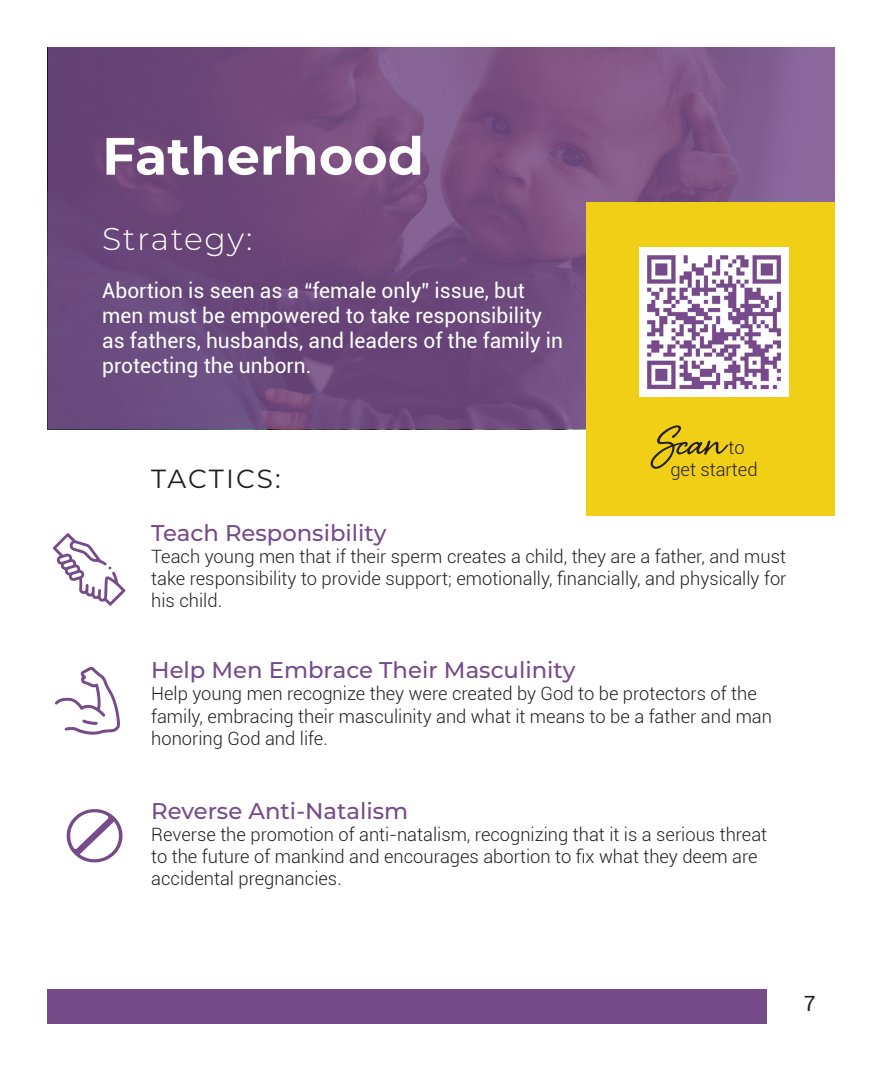
<style>
.page{position:relative;width:882px;height:1071px;background:#fff}
.page>*{position:absolute;margin:0;border:0;box-sizing:border-box;transform-origin:0 0}
.t1{font:700 52.5px "Montserrat";color:#fff}
.paragraph{font:52.5px "Shelby";color:#231f20}
.Strategy_header{font:300 31.5px "Montserrat";letter-spacing:.05em;color:#fff}
.t2{font:26.25px "Montserrat";letter-spacing:.075em;color:#231f20}
.tactic_header{font:500 22.75px "Montserrat";color:#764b8a}
.paragraph-2{font:21px/25.2px "Roboto";color:#fff}
.t3{font:21px "Roboto";color:#231f20}
.paragraph-3{font:300 18.38px/22.1px "Roboto";color:#231f20}
</style>
<div class="page">
<svg style="left:48px;top:47px;width:787px;height:382px;fill:#6f4a7d"></svg>
<div style="left:47px;top:990px;width:720px;height:34px;background:#764b8a"></div>
<div style="left:586px;top:202px;width:249px;height:313px;background:#f0cf16"></div>
<img style="left:640px;top:248px;width:149px;height:149px">
<svg style="left:55px;top:667px;width:65px;height:68px"></svg>
<svg style="left:53px;top:533px;width:72px;height:73px"></svg>
<svg style="left:66px;top:809px;width:57px;height:54px"></svg>
<p class="t1" style="left:102px;top:118px;width:323px">Fatherhood</p>
<p class="Strategy_header" style="left:102px;top:218px;width:152px">Strategy:</p>
<p class="paragraph-2" style="left:102px;top:277px;width:463px">Abortion is seen as a “female only” issue, but men must be empowered to take responsibility as fathers, husbands, and leaders of the family in protecting the unborn.</p>
<p class="paragraph" style="left:657px;top:405px;width:69px">Scan</p>
<p class="paragraph-3" style="left:728px;top:436px;width:18px">to</p>
<p class="paragraph-3" style="left:670px;top:458px;width:89px">get started</p>
<p class="t2" style="left:151px;top:461px;width:131px">TACTICS:</p>
<p class="tactic_header" style="left:151px;top:517px;width:237px">Teach Responsibility</p>
<p class="paragraph-3" style="left:151px;top:545px;width:637px;text-align:justify">Teach young men that if their sperm creates a child, they are a father, and must take responsibility to provide support; emotionally, financially, and physically for his child.</p>
<p class="tactic_header" style="left:151px;top:654px;width:426px">Help Men Embrace Their Masculinity</p>
<p class="paragraph-3" style="left:151px;top:682px;width:622px">Help young men recognize they were created by God to be protectors of the family, embracing their masculinity and what it means to be a father and man honoring God and life.</p>
<p class="tactic_header" style="left:151px;top:795px;width:259px">Reverse Anti-Natalism</p>
<p class="paragraph-3" style="left:151px;top:823px;width:618px">Reverse the promotion of anti-natalism, recognizing that it is a serious threat to the future of mankind and encourages abortion to fix what they deem are accidental pregnancies.</p>
<p class="t3" style="left:804px;top:989px;width:13px">7</p>
</div>
